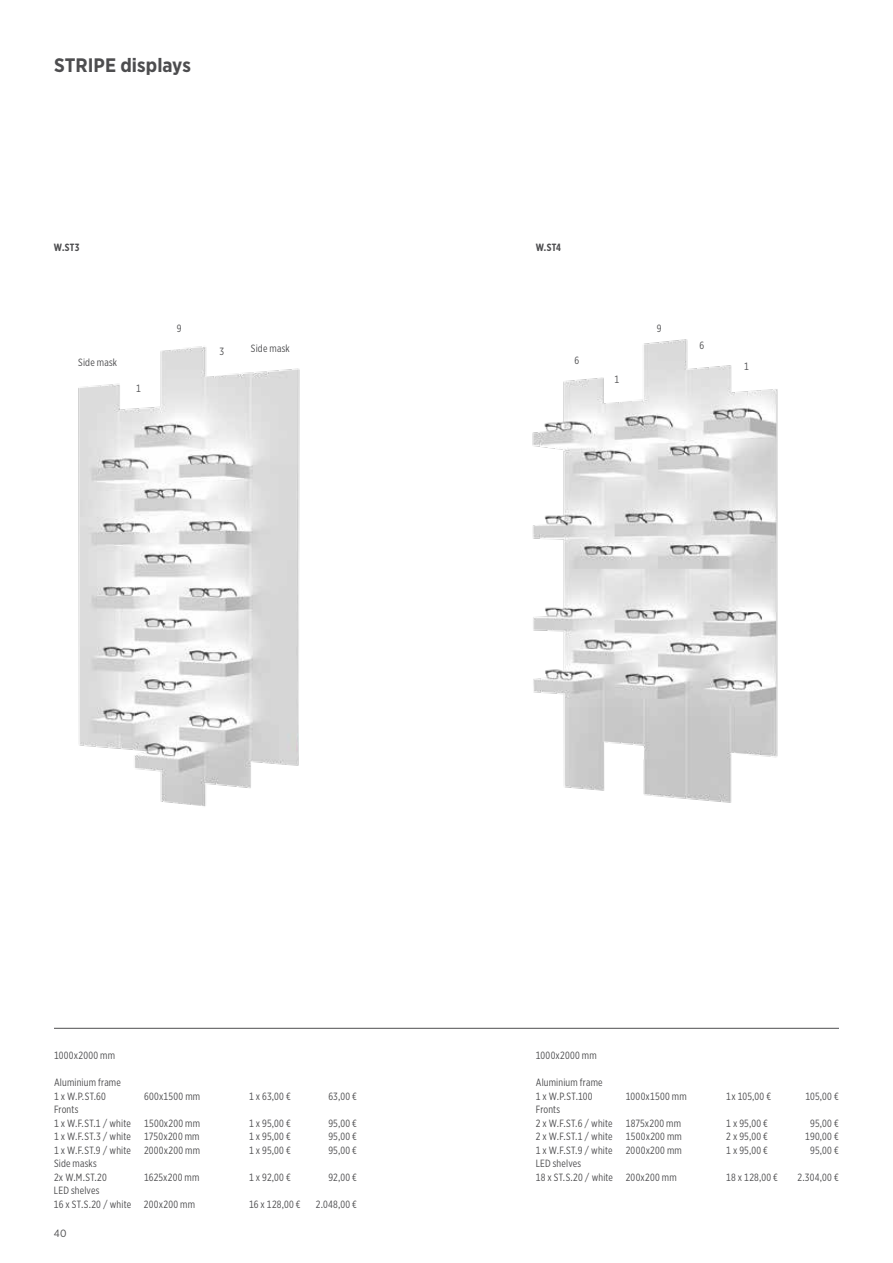
<style>
.page{position:relative;width:893px;height:1263px;background:#fff}
.page>*{position:absolute;margin:0;border:0;box-sizing:border-box;transform-origin:0 0}
.t1{font:700 19.5px "Gotham Narrow";letter-spacing:.005em;color:#4d4d4f}
.t2{font:10.5px/13.5px "Gotham X Narrow";letter-spacing:.02em;color:#4d4d4f}
.t3{font:700 10.5px "Gotham X Narrow";letter-spacing:.025em;color:#4d4d4f}
.t4{font:10.5px "Gotham Narrow";color:#4d4d4f}
</style>
<div class="page">
<hr style="left:54px;top:1028px;width:785px;height:1px;background:#4d4d4f">
<img style="left:532px;top:339px;width:246px;height:464px">
<img style="left:78px;top:346px;width:222px;height:461px">
<h1 class="t1" style="left:54px;top:53px;width:138px">STRIPE displays</h1>
<p class="t3" style="left:54px;top:241px;width:27px">W.ST3</p>
<p class="t3" style="left:536px;top:241px;width:27px">W.ST4</p>
<p class="t2" style="left:78px;top:356px;width:40px">Side mask</p>
<p class="t2" style="left:136px;top:381px;width:6px">1</p>
<p class="t2" style="left:177px;top:322px;width:6px">9</p>
<p class="t2" style="left:657px;top:321px;width:6px">9</p>
<p class="t2" style="left:251px;top:341px;width:40px">Side mask</p>
<p class="t2" style="left:219px;top:344px;width:6px">3</p>
<p class="t2" style="left:574px;top:354px;width:6px">6</p>
<p class="t2" style="left:614px;top:372px;width:6px">1</p>
<p class="t2" style="left:699px;top:339px;width:6px">6</p>
<p class="t2" style="left:744px;top:359px;width:6px">1</p>
<p class="t2" style="left:54px;top:1048px;width:63px">1000x2000 mm</p>
<p class="t2" style="left:54px;top:1075px;width:68px">Aluminium frame<br>1 x W.P.ST.60</p>
<p class="t2" style="left:144px;top:1089px;width:58px">600x1500 mm</p>
<p class="t2" style="left:249px;top:1089px;width:43px">1 x 63,00 €</p>
<p class="t2" style="left:328px;top:1089px;width:30px">63,00 €</p>
<p class="t2" style="left:536px;top:1048px;width:63px">1000x2000 mm</p>
<p class="t2" style="left:536px;top:1075px;width:68px">Aluminium frame<br>1 x W.P.ST.100</p>
<p class="t2" style="left:626px;top:1089px;width:63px">1000x1500 mm</p>
<p class="t2" style="left:726px;top:1089px;width:46px">1x 105,00 €</p>
<p class="t2" style="left:805px;top:1089px;width:35px">105,00 €</p>
<p class="t2" style="left:54px;top:1102px;width:78px">Fronts<br>1 x W.F.ST.1 / white</p>
<p class="t2" style="left:144px;top:1116px;width:58px">1500x200 mm</p>
<p class="t2" style="left:249px;top:1116px;width:43px">1 x 95,00 €</p>
<p class="t2" style="left:328px;top:1116px;width:30px">95,00 €</p>
<p class="t2" style="left:54px;top:1129px;width:147px">1 x W.F.ST.3 / white 1750x200 mm</p>
<p class="t2" style="left:249px;top:1129px;width:43px">1 x 95,00 €</p>
<p class="t2" style="left:328px;top:1129px;width:30px">95,00 €</p>
<p class="t2" style="left:54px;top:1143px;width:148px">1 x W.F.ST.9 / white 2000x200 mm</p>
<p class="t2" style="left:249px;top:1143px;width:43px">1 x 95,00 €</p>
<p class="t2" style="left:328px;top:1143px;width:30px">95,00 €</p>
<p class="t2" style="left:54px;top:1156px;width:54px">Side masks<br>2x W.M.ST.20</p>
<p class="t2" style="left:144px;top:1170px;width:57px">1625x200 mm</p>
<p class="t2" style="left:249px;top:1170px;width:43px">1 x 92,00 €</p>
<p class="t2" style="left:328px;top:1170px;width:30px">92,00 €</p>
<p class="t2" style="left:54px;top:1183px;width:143px">LED shelves<br>16 x ST.S.20 / white 200x200 mm</p>
<p class="t2" style="left:249px;top:1197px;width:53px">16 x 128,00 €</p>
<p class="t2" style="left:316px;top:1197px;width:43px">2.048,00 €</p>
<p class="t2" style="left:536px;top:1102px;width:78px">Fronts<br>2 x W.F.ST.6 / white</p>
<p class="t2" style="left:626px;top:1116px;width:57px">1875x200 mm</p>
<p class="t2" style="left:726px;top:1116px;width:43px">1 x 95,00 €</p>
<p class="t2" style="left:810px;top:1116px;width:30px">95,00 €</p>
<p class="t2" style="left:536px;top:1129px;width:78px">2 x W.F.ST.1 / white</p>
<p class="t2" style="left:626px;top:1129px;width:58px">1500x200 mm</p>
<p class="t2" style="left:726px;top:1129px;width:43px">2 x 95,00 €</p>
<p class="t2" style="left:805px;top:1129px;width:35px">190,00 €</p>
<p class="t2" style="left:536px;top:1143px;width:148px">1 x W.F.ST.9 / white 2000x200 mm</p>
<p class="t2" style="left:726px;top:1143px;width:43px">1 x 95,00 €</p>
<p class="t2" style="left:810px;top:1143px;width:30px">95,00 €</p>
<p class="t2" style="left:536px;top:1156px;width:143px">LED shelves<br>18 x ST.S.20 / white 200x200 mm</p>
<p class="t2" style="left:726px;top:1170px;width:53px">18 x 128,00 €</p>
<p class="t2" style="left:797px;top:1170px;width:43px">2.304,00 €</p>
<p class="t4" style="left:54px;top:1227px;width:14px">40</p>
</div>
